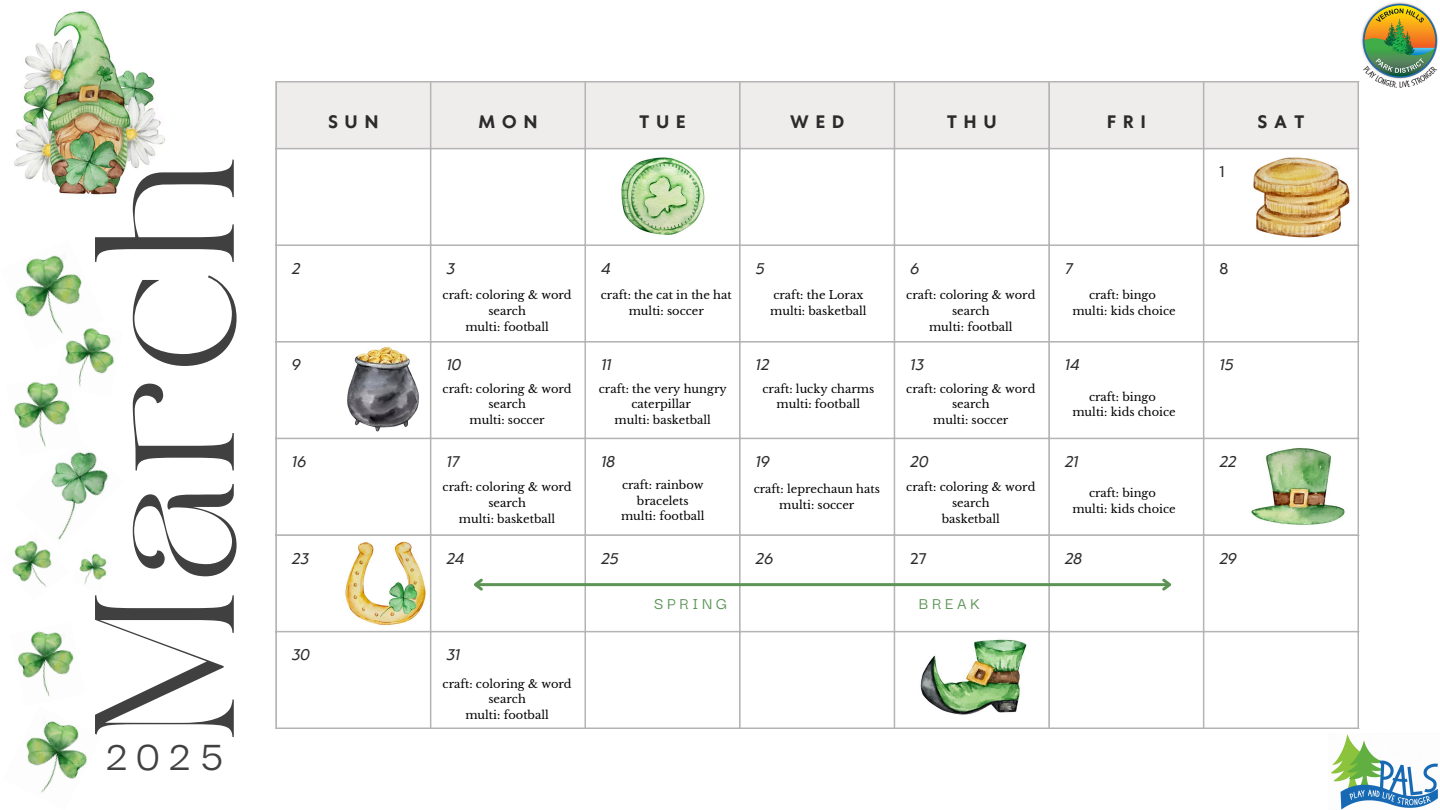
<style>
.page{position:relative;width:1440px;height:810px;background:#fff}
.page>*{position:absolute;margin:0;border:0;box-sizing:border-box;transform-origin:0 0}
.t1{font:138.8px "TAN PEARL Regular";letter-spacing:.045em;color:#2b2b2b}
.t2{font:500 44.7px "Darker Grotesque";color:#2b2b2b}
.t3{font:500 17.5px "Darker Grotesque";letter-spacing:.21em;color:#5c9455}
.t4{font:700 16.9px "Klein Text";letter-spacing:.415em;color:#2b2b2b}
.t5{font:italic 14.5px "Klein Text";color:#2b2b2b}
.t6{font:14.5px "Klein Text";color:#2b2b2b}
.t7{font:11.4px/15.8px "Libre Baskerville";color:#000;text-align:center}
</style>
<div class="page">
<div style="left:277px;top:82px;width:1080px;height:66px;background:#efecec"></div>
<hr style="left:275px;top:82px;width:2px;height:646px;background:#b4b4b4">
<hr style="left:430px;top:82px;width:1px;height:646px;background:#b4b4b4">
<hr style="left:585px;top:82px;width:1px;height:646px;background:#b4b4b4">
<hr style="left:739px;top:82px;width:2px;height:646px;background:#b4b4b4">
<hr style="left:894px;top:82px;width:1px;height:646px;background:#b4b4b4">
<hr style="left:1048px;top:82px;width:2px;height:646px;background:#b4b4b4">
<hr style="left:1203px;top:82px;width:1px;height:646px;background:#b4b4b4">
<hr style="left:1357px;top:82px;width:2px;height:646px;background:#b4b4b4">
<hr style="left:275px;top:81px;width:1084px;height:1px;background:#b4b4b4">
<hr style="left:275px;top:148px;width:1084px;height:1px;background:#b4b4b4">
<hr style="left:275px;top:244px;width:1084px;height:2px;background:#b4b4b4">
<hr style="left:275px;top:341px;width:1084px;height:2px;background:#b4b4b4">
<hr style="left:275px;top:438px;width:1084px;height:1px;background:#b4b4b4">
<hr style="left:275px;top:534px;width:1084px;height:2px;background:#b4b4b4">
<hr style="left:275px;top:631px;width:1084px;height:1px;background:#b4b4b4">
<hr style="left:275px;top:728px;width:1084px;height:1px;background:#b4b4b4">
<img style="left:14px;top:11px;width:151px;height:184px">
<img style="left:920px;top:639px;width:107px;height:76px">
<img style="left:15px;top:255px;width:67px;height:70px">
<img style="left:14px;top:382px;width:56px;height:56px">
<img style="left:56px;top:321px;width:58px;height:76px">
<img style="left:26px;top:721px;width:61px;height:72px">
<img style="left:12px;top:548px;width:40px;height:39px">
<img style="left:18px;top:631px;width:56px;height:65px">
<img style="left:16px;top:438px;width:92px;height:110px">
<img style="left:79px;top:553px;width:28px;height:32px">
<img style="left:1251px;top:448px;width:94px;height:77px">
<img style="left:345px;top:542px;width:81px;height:83px">
<img style="left:347px;top:346px;width:72px;height:86px">
<img style="left:1253px;top:157px;width:97px;height:81px">
<img style="left:621px;top:157px;width:84px;height:78px">
<hr style="left:475px;top:583px;width:695px;height:3px;background:#5c9455">
<svg style="left:474px;top:578px;width:12px;height:13px"></svg>
<svg style="left:1160px;top:578px;width:12px;height:13px"></svg>
<img style="left:1331px;top:734px;width:107px;height:76px">
<img style="left:1359px;top:2px;width:79px;height:86px">
<h1 class="t1" style="left:92px;top:741px;width:586px;rotate:-90deg">March</h1>
<h2 class="t2" style="left:105px;top:723px;width:120px">2025</h2>
<p class="t4" style="left:328px;top:113px;width:51px">SUN</p>
<h1 class="t4" style="left:478px;top:113px;width:61px">MON</h1>
<p class="t4" style="left:640px;top:113px;width:47px">TUE</p>
<p class="t4" style="left:790px;top:113px;width:56px">WED</p>
<p class="t4" style="left:947px;top:113px;width:51px">THU</p>
<p class="t4" style="left:1107px;top:113px;width:40px">FRI</p>
<p class="t4" style="left:1258px;top:113px;width:48px">SAT</p>
<p class="t6" style="left:1219px;top:164px;width:7px">1</p>
<p class="t5" style="left:292px;top:261px;width:10px">2</p>
<p class="t5" style="left:446px;top:261px;width:10px">3</p>
<h2 class="t5" style="left:601px;top:261px;width:11px">4</h2>
<p class="t5" style="left:756px;top:261px;width:11px">5</p>
<p class="t5" style="left:910px;top:261px;width:11px">6</p>
<p class="t5" style="left:1065px;top:261px;width:10px">7</p>
<p class="t6" style="left:1219px;top:261px;width:10px">8</p>
<p class="t7" style="left:443px;top:287px;width:131px">craft: coloring &amp; word search</p>
<p class="t7" style="left:465px;top:319px;width:85px">multi: football</p>
<p class="t7" style="left:601px;top:287px;width:132px">craft: the cat in the hat</p>
<p class="t7" style="left:629px;top:303px;width:77px">multi: soccer</p>
<p class="t7" style="left:773px;top:287px;width:91px">craft: the Lorax</p>
<p class="t7" style="left:770px;top:303px;width:98px">multi: basketball</p>
<p class="t7" style="left:906px;top:287px;width:131px">craft: coloring &amp; word search</p>
<p class="t7" style="left:929px;top:319px;width:85px">multi: football</p>
<p class="t7" style="left:1089px;top:287px;width:68px">craft: bingo</p>
<p class="t7" style="left:1072px;top:303px;width:105px">multi: kids choice</p>
<p class="t5" style="left:292px;top:358px;width:10px">9</p>
<p class="t5" style="left:446px;top:358px;width:17px">10</p>
<p class="t5" style="left:601px;top:358px;width:12px">11</p>
<p class="t5" style="left:756px;top:358px;width:15px">12</p>
<p class="t5" style="left:910px;top:358px;width:15px">13</p>
<p class="t5" style="left:1065px;top:358px;width:16px">14</p>
<p class="t5" style="left:1219px;top:358px;width:16px">15</p>
<p class="t7" style="left:443px;top:381px;width:131px">craft: coloring &amp; word search</p>
<p class="t7" style="left:470px;top:412px;width:77px">multi: soccer</p>
<p class="t7" style="left:599px;top:381px;width:129px">craft: the very hungry caterpillar</p>
<p class="t7" style="left:615px;top:412px;width:98px">multi: basketball</p>
<p class="t7" style="left:763px;top:381px;width:113px">craft: lucky charms</p>
<p class="t7" style="left:777px;top:396px;width:85px">multi: football</p>
<p class="t7" style="left:906px;top:381px;width:131px">craft: coloring &amp; word search</p>
<p class="t7" style="left:933px;top:412px;width:77px">multi: soccer</p>
<p class="t7" style="left:1089px;top:389px;width:68px">craft: bingo</p>
<p class="t7" style="left:1072px;top:404px;width:105px">multi: kids choice</p>
<p class="t5" style="left:292px;top:454px;width:16px">16</p>
<p class="t5" style="left:446px;top:454px;width:15px">17</p>
<p class="t5" style="left:601px;top:454px;width:16px">18</p>
<p class="t5" style="left:756px;top:454px;width:15px">19</p>
<p class="t5" style="left:910px;top:454px;width:20px">20</p>
<p class="t5" style="left:1065px;top:454px;width:15px">21</p>
<p class="t5" style="left:1219px;top:454px;width:19px">22</p>
<p class="t7" style="left:443px;top:480px;width:131px">craft: coloring &amp; word search</p>
<p class="t7" style="left:459px;top:511px;width:98px">multi: basketball</p>
<p class="t7" style="left:622px;top:477px;width:83px">craft: rainbow bracelets</p>
<p class="t7" style="left:621px;top:509px;width:85px">multi: football</p>
<p class="t7" style="left:754px;top:481px;width:128px">craft: leprechaun hats</p>
<p class="t7" style="left:779px;top:497px;width:77px">multi: soccer</p>
<p class="t7" style="left:906px;top:480px;width:131px">craft: coloring &amp; word search</p>
<p class="t7" style="left:942px;top:511px;width:60px">basketball</p>
<p class="t7" style="left:1089px;top:485px;width:68px">craft: bingo</p>
<p class="t7" style="left:1072px;top:501px;width:105px">multi: kids choice</p>
<p class="t5" style="left:292px;top:551px;width:19px">23</p>
<p class="t5" style="left:446px;top:551px;width:20px">24</p>
<p class="t5" style="left:601px;top:551px;width:19px">25</p>
<p class="t5" style="left:756px;top:551px;width:19px">26</p>
<p class="t6" style="left:910px;top:551px;width:18px">27</p>
<p class="t5" style="left:1065px;top:551px;width:19px">28</p>
<p class="t5" style="left:1219px;top:551px;width:18px">29</p>
<p class="t5" style="left:292px;top:647px;width:20px">30</p>
<p class="t5" style="left:446px;top:647px;width:15px">31</p>
<p class="t7" style="left:443px;top:676px;width:131px">craft: coloring &amp; word search</p>
<p class="t7" style="left:465px;top:707px;width:85px">multi: football</p>
<p class="t3" style="left:654px;top:590px;width:74px">SPRING</p>
<p class="t3" style="left:919px;top:590px;width:63px">BREAK</p>
</div>
